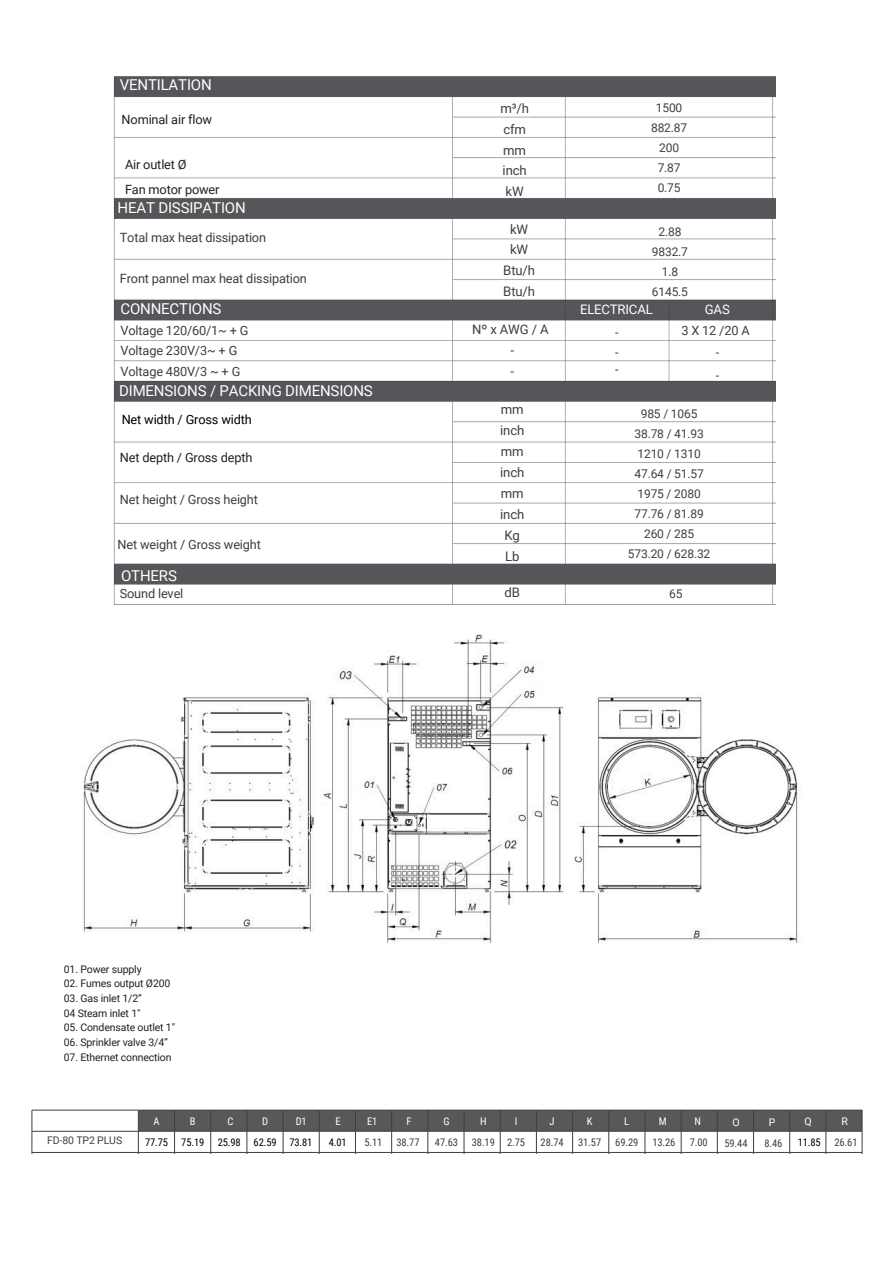
<style>
.page{position:relative;width:894px;height:1264px;background:#fff}
.page>*{position:absolute;margin:0;border:0;box-sizing:border-box;transform-origin:0 0}
.t1{font:15px "Roboto";letter-spacing:-.01em;color:#fff}
.t2{font:13.2px/20.9px "Roboto";letter-spacing:-.01em;color:#3f3e3f;text-align:center}
.t3{font:13.05px/20.9px "Roboto";letter-spacing:-.01em;color:#3f3e3f;text-align:center}
.t4{font:13.05px "Roboto";letter-spacing:-.01em;color:#fff}
.t5{font:12.75px/20.2px "Roboto";letter-spacing:-.01em;color:#3f3e3f}
.t6{font:12.75px/25.5px "Roboto";letter-spacing:-.01em;color:#231f20}
.t7{font:12.75px "Roboto";letter-spacing:-.01em;color:#000}
.t8{font:12px/20px "Roboto";letter-spacing:-.01em;color:#3f3e3f;text-align:center}
.t9{font:10.5px "Roboto";letter-spacing:-.01em;color:#231f20}
.t10{font:10.5px/21px "Roboto Condensed";letter-spacing:-.01em;color:#3f3e3f;text-align:center}
.t11{font:10.5px/21px "Roboto Condensed";letter-spacing:-.01em;color:#000;text-align:center}
.t12{font:10.5px "Roboto";letter-spacing:-.01em;color:#3f3e3f}
.t13{font:10.5px "Roboto Condensed";color:#fff}
.s1{color:#fff}
.s2{font-family:"Roboto";color:#fff}
</style>
<div class="page">
<img style="left:113px;top:76px;width:662px;height:529px">
<img style="left:83px;top:634px;width:715px;height:309px">
<hr style="left:32px;top:1109px;width:106px;height:1px;background:#3f3e3f">
<hr style="left:138px;top:1109px;width:36px;height:1px;background:#3f3e3f">
<hr style="left:174px;top:1109px;width:37px;height:1px;background:#3f3e3f">
<hr style="left:211px;top:1109px;width:36px;height:1px;background:#3f3e3f">
<hr style="left:247px;top:1109px;width:36px;height:1px;background:#3f3e3f">
<hr style="left:283px;top:1109px;width:36px;height:1px;background:#3f3e3f">
<hr style="left:319px;top:1109px;width:36px;height:1px;background:#3f3e3f">
<hr style="left:355px;top:1109px;width:36px;height:1px;background:#3f3e3f">
<hr style="left:391px;top:1109px;width:36px;height:1px;background:#3f3e3f">
<hr style="left:427px;top:1109px;width:37px;height:1px;background:#3f3e3f">
<hr style="left:464px;top:1109px;width:36px;height:1px;background:#3f3e3f">
<hr style="left:500px;top:1109px;width:36px;height:1px;background:#3f3e3f">
<hr style="left:536px;top:1109px;width:36px;height:1px;background:#3f3e3f">
<hr style="left:572px;top:1109px;width:36px;height:1px;background:#3f3e3f">
<hr style="left:608px;top:1109px;width:36px;height:1px;background:#3f3e3f">
<hr style="left:644px;top:1109px;width:37px;height:1px;background:#3f3e3f">
<hr style="left:681px;top:1109px;width:36px;height:1px;background:#3f3e3f">
<hr style="left:717px;top:1109px;width:36px;height:1px;background:#3f3e3f">
<hr style="left:753px;top:1109px;width:36px;height:1px;background:#3f3e3f">
<hr style="left:789px;top:1109px;width:36px;height:1px;background:#3f3e3f">
<hr style="left:825px;top:1109px;width:37px;height:1px;background:#3f3e3f">
<svg style="left:32px;top:1110px;width:830px;height:43px"></svg>
<h1 class="t1" style="left:120px;top:76px;width:93px">VENTILATION</h1>
<h3 class="t6" style="left:122px;top:107px;width:92px">Nominal air flow</h3>
<h3 class="t6" style="left:125px;top:152px;width:96px">Air outlet Ø<br>Fan motor power</h3>
<h3 class="t1" style="left:118px;top:199px;width:129px">HEAT DISSIPATION</h3>
<h3 class="t5" style="left:120px;top:228px;width:148px">Total max heat dissipation</h3>
<h3 class="t5" style="left:120px;top:269px;width:189px">Front pannel max heat dissipation</h3>
<h3 class="t1" style="left:120px;top:300px;width:102px">CONNECTIONS</h3>
<p class="t5" style="left:120px;top:321px;width:129px">Voltage 120/60/1~ + G<br>Voltage 230V/3~ + G<br>Voltage 480V/3 ~ + G</p>
<h3 class="t1" style="left:119px;top:382px;width:255px">DIMENSIONS / PACKING DIMENSIONS</h3>
<h3 class="t7" style="left:122px;top:412px;width:132px">Net width / Gross width</h3>
<h3 class="t6" style="left:120px;top:445px;width:134px">Net depth / Gross depth</h3>
<h3 class="t5" style="left:120px;top:489px;width:140px">Net height / Gross height</h3>
<h1 class="t5" style="left:118px;top:534px;width:145px">Net weight / Gross weight</h1>
<h1 class="t1" style="left:121px;top:567px;width:57px">OTHERS</h1>
<h3 class="t5" style="left:120px;top:583px;width:65px">Sound level</h3>
<h3 class="t3" style="left:500px;top:98px;width:30px;text-align:left">m³/h cfm mm inch kW</h3>
<h1 class="t3" style="left:503px;top:219px;width:33px">kW kW<br>Btu/h<br>Btu/h</h1>
<h4 class="t8" style="left:651px;top:97px;width:38px">1500<br>882.87<br>200<br>7.87<br>0.75</h4>
<h4 class="t8" style="left:651px;top:221px;width:38px">2.88<br>9832.7<br>1.8<br>6145.5</h4>
<h3 class="t4" style="left:580px;top:302px;width:74px">ELECTRICAL</h3>
<h3 class="t4" style="left:704px;top:302px;width:26px">GAS</h3>
<p class="t2" style="left:472px;top:319px;width:78px">NºxAWG/A -<br>-</p>
<p class="t5" style="left:615px;top:322px;width:5px">- -</p>
<p class="t5" style="left:615px;top:359px;width:5px">-</p>
<p class="t5" style="left:681px;top:319px;width:70px;line-height:22.4px;text-align:center">3X12/20A -<br>-</p>
<h1 class="t3" style="left:500px;top:399px;width:26px">mm inch mm inch mm inch<br>Kg<br>Lb</h1>
<h3 class="t3" style="left:504px;top:582px;width:17px">dB</h3>
<h4 class="t8" style="left:627px;top:403px;width:84px">985 / 1065<br>38.78 / 41.93<br>1210 / 1310<br>47.64 / 51.57<br>1975 / 2080<br>77.76 / 81.89<br>260 / 285<br>573.20 / 628.32</h4>
<h4 class="t8" style="left:669px;top:583px;width:15px">65</h4>
<h2 class="t9" style="left:64px;top:963px;width:79px">01. Power supply</h2>
<h2 class="t9" style="left:64px;top:977px;width:108px">02. Fumes output Ø200</h2>
<h2 class="t9" style="left:64px;top:992px;width:80px">03. Gas inlet 1/2”</h2>
<p class="t9" style="left:64px;top:1006px;width:78px">04 Steam inlet 1"</p>
<p class="t9" style="left:64px;top:1021px;width:113px">05. Condensate outlet 1"</p>
<p class="t9" style="left:64px;top:1036px;width:106px">06. Sprinkler valve 3/4”</p>
<p class="t9" style="left:64px;top:1050px;width:109px">07. Ethernet connection</p>
<h2 class="t12" style="left:47px;top:1134px;width:77px">FD-80 TP2 PLUS</h2>
<h3 class="t11" style="left:145px;top:1110px;width:24px"><span class="s1">A<br></span>77.75</h3>
<h3 class="t11" style="left:181px;top:1110px;width:24px"><span class="s1">B<br></span>75.19</h3>
<h3 class="t11" style="left:218px;top:1110px;width:24px"><span class="s1">C<br></span>25.98</h3>
<p class="t11" style="left:253px;top:1110px;width:24px"><span class="s1">D<br></span>62.59</p>
<p class="t11" style="left:289px;top:1110px;width:24px"><span class="s1">D1<br></span>73.81</p>
<p class="t11" style="left:329px;top:1110px;width:19px"><span class="s1">E<br></span>4.01</p>
<p class="t10" style="left:364px;top:1110px;width:19px;text-align:left"><span class="s1">E1<br></span>5.11</p>
<p class="t13" style="left:406px;top:1115px;width:7px">F</p>
<p class="t10" style="left:396px;top:1131px;width:24px">38.77</p>
<p class="t10" style="left:435px;top:1110px;width:24px"><span class="s1">G<br></span>47.63</p>
<h4 class="t10" style="left:471px;top:1110px;width:24px"><span class="s1">H<br></span>38.19</h4>
<h4 class="t10" style="left:507px;top:1110px;width:19px"><span class="s1">I<br></span>2.75</h4>
<h4 class="t10" style="left:540px;top:1110px;width:24px"><span class="s1">J<br></span>28.74</h4>
<h4 class="t10" style="left:578px;top:1110px;width:24px"><span class="s1">K<br></span>31.57</h4>
<p class="t10" style="left:615px;top:1110px;width:24px"><span class="s1">L<br></span>69.29</p>
<h4 class="t10" style="left:652px;top:1110px;width:24px"><span class="s1">M<br></span>13.26</h4>
<h4 class="t10" style="left:689px;top:1110px;width:19px"><span class="s1">N<br></span>7.00</h4>
<h4 class="t10" style="left:724px;top:1111px;width:24px"><span class="s2">O<br></span>59.44</h4>
<h4 class="t10" style="left:764px;top:1111px;width:19px"><span class="s2">P<br></span>8.46</h4>
<h4 class="t11" style="left:797px;top:1110px;width:24px"><span class="s2">Q<br></span>11.85</h4>
<h4 class="t10" style="left:834px;top:1110px;width:24px"><span class="s2">R<br></span>26.61</h4>
</div>
